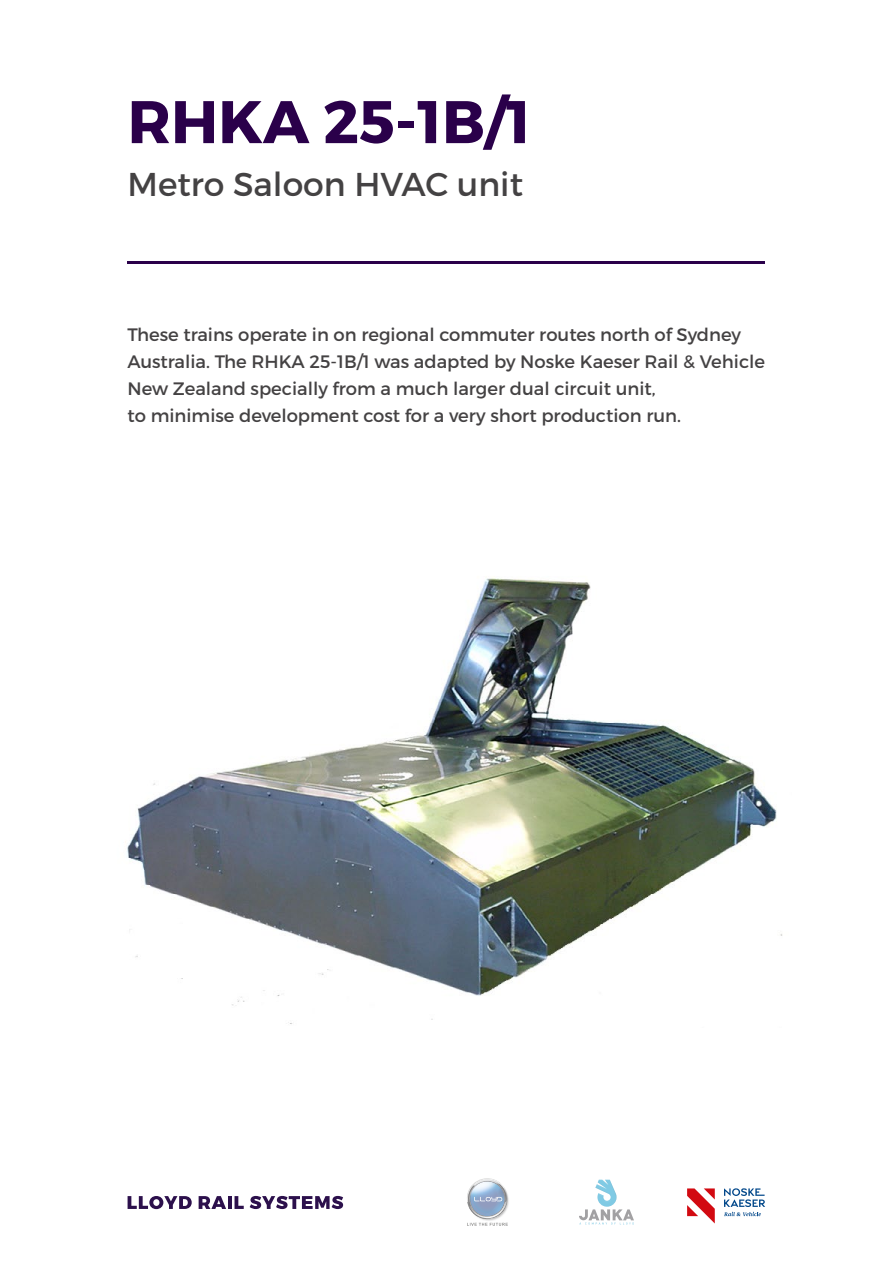
<style>
.page{position:relative;width:893px;height:1263px;background:#fff}
.page>*{position:absolute;margin:0;border:0;box-sizing:border-box;transform-origin:0 0}
.t1{font:700 60px "Montserrat";color:#2a004a}
.t2{font:33px "Montserrat";color:#444243}
.t3{font:18px/27px "Montserrat";color:#444243}
</style>
<div class="page">
<svg style="left:128px;top:1196px;width:64px;height:13px"></svg>
<svg style="left:199px;top:1196px;width:27px;height:13px"></svg>
<hr style="left:228px;top:1196px;width:4px;height:13px;background:#2c104c">
<svg style="left:235px;top:1196px;width:9px;height:13px"></svg>
<svg style="left:250px;top:1196px;width:93px;height:13px"></svg>
<hr style="left:128px;top:261px;width:637px;height:3px;background:#2a004a">
<svg style="left:579px;top:1194px;width:55px;height:30px"></svg>
<img style="left:595px;top:1180px;width:21px;height:27px">
<svg style="left:724px;top:1188px;width:41px;height:28px"></svg>
<svg style="left:687px;top:1188px;width:28px;height:35px"></svg>
<svg style="left:467px;top:1178px;width:42px;height:48px"></svg>
<img style="left:127px;top:578px;width:656px;height:446px">
<h1 class="t1" style="left:128px;top:85px;width:405px">RHKA 25-1B/1</h1>
<h2 class="t2" style="left:128px;top:164px;width:397px">Metro Saloon HVAC unit</h2>
<p class="t3" style="left:128px;top:321px;width:639px">These trains operate in on regional commuter routes north of Sydney Australia. The RHKA 25-1B/1 was adapted by Noske Kaeser Rail &amp; Vehicle New Zealand specially from a much larger dual circuit unit,<br>to minimise development cost for a very short production run.</p>
</div>
